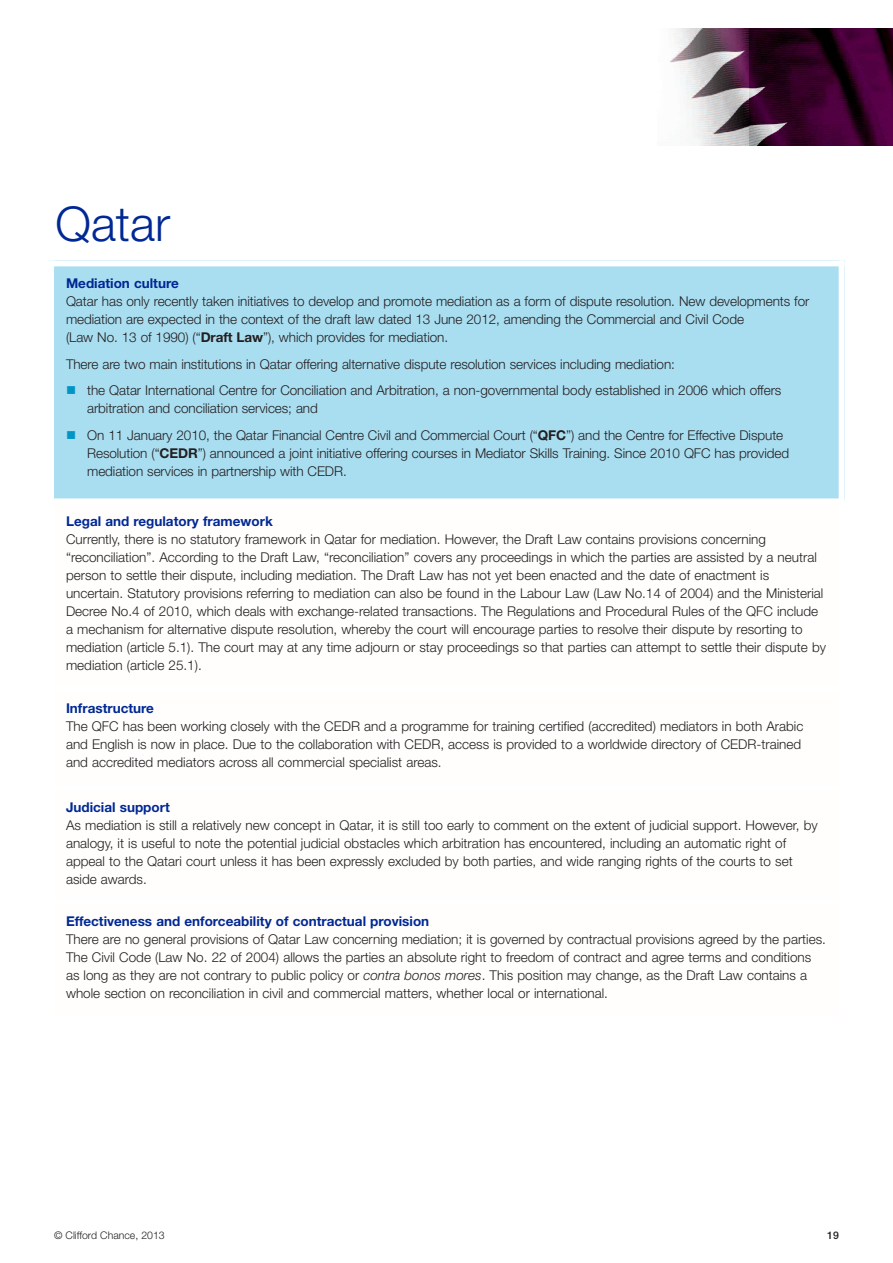
<style>
.page{position:relative;width:893px;height:1263px;background:#fff}
.page>*{position:absolute;margin:0;border:0;box-sizing:border-box;transform-origin:0 0}
.t1{font:300 48px "Helvetica Neue LT";color:#002894}
.t2{font:300 13.5px/18px "Helvetica Neue LT";color:#231f20}
.t3{font:700 13.5px "Helvetica Neue LT";color:#002894}
.t4{font:300 10.5px "Helvetica Neue LT";color:#231f20}
.t5{font:500 10.5px "Helvetica Neue LT";color:#231f20}
.s1{font-weight:700}
.s2{color:#0095c4}
.s3{font-style:italic}
</style>
<div class="page">
<div style="left:48px;top:260px;width:797px;height:241px;background:#a9ddf0"></div>
<div style="left:48px;top:260px;width:6px;height:762px;background:#fff"></div>
<div style="left:839px;top:260px;width:6px;height:762px;background:#fff"></div>
<div style="left:48px;top:260px;width:797px;height:6px;background:#fff"></div>
<div style="left:48px;top:498px;width:797px;height:6px;background:#fff"></div>
<img style="left:748px;top:28px;width:145px;height:118px">
<img style="left:670px;top:28px;width:78px;height:118px">
<h1 class="t1" style="left:55px;top:207px;width:116px">Qatar</h1>
<p class="t3" style="left:66px;top:278px;width:114px">Mediation culture</p>
<p class="t2" style="left:66px;top:293px;width:745px">Qatar has only recently taken initiatives to develop and promote mediation as a form of dispute resolution. New developments for mediation are expected in the context of the draft law dated 13 June 2012, amending the Commercial and Civil Code<br>(Law No. 13 of 1990) (“<span class="s1">Draft Law</span>”), which provides for mediation.</p>
<p class="t2" style="left:66px;top:356px;width:610px">There are two main institutions in Qatar offering alternative dispute resolution services including mediation:</p>
<p class="t2" style="left:87px;top:382px;width:696px;text-indent:-21px"><span class="s2">■</span> the Qatar International Centre for Conciliation and Arbitration, a non-governmental body established in 2006 which offers arbitration and conciliation services; and</p>
<p class="t2" style="left:87px;top:427px;width:703px;text-indent:-21px"><span class="s2">■</span> On 11 January 2010, the Qatar Financial Centre Civil and Commercial Court (“<span class="s1">QFC</span>”) and the Centre for Effective Dispute<br>Resolution (“<span class="s1">CEDR</span>”) announced a joint initiative offering courses in Mediator Skills Training. Since 2010 QFC has provided mediation services in partnership with CEDR.</p>
<p class="t3" style="left:66px;top:516px;width:208px">Legal and regulatory framework</p>
<p class="t2" style="left:66px;top:531px;width:761px">Currently, there is no statutory framework in Qatar for mediation. However, the Draft Law contains provisions concerning “reconciliation”. According to the Draft Law, “reconciliation” covers any proceedings in which the parties are assisted by a neutral person to settle their dispute, including mediation. The Draft Law has not yet been enacted and the date of enactment is uncertain. Statutory provisions referring to mediation can also be found in the Labour Law (Law No.14 of 2004) and the Ministerial Decree No.4 of 2010, which deals with exchange-related transactions. The Regulations and Procedural Rules of the QFC include a mechanism for alternative dispute resolution, whereby the court will encourage parties to resolve their dispute by resorting to mediation (article 5.1). The court may at any time adjourn or stay proceedings so that parties can attempt to settle their dispute by mediation (article 25.1).</p>
<p class="t3" style="left:66px;top:704px;width:89px">Infrastructure</p>
<p class="t2" style="left:66px;top:719px;width:739px">The QFC has been working closely with the CEDR and a programme for training certified (accredited) mediators in both Arabic and English is now in place. Due to the collaboration with CEDR, access is provided to a worldwide directory of CEDR-trained and accredited mediators across all commercial specialist areas.</p>
<p class="t3" style="left:66px;top:802px;width:105px">Judicial support</p>
<p class="t2" style="left:66px;top:818px;width:753px">As mediation is still a relatively new concept in Qatar, it is still too early to comment on the extent of judicial support. However, by analogy, it is useful to note the potential judicial obstacles which arbitration has encountered, including an automatic right of appeal to the Qatari court unless it has been expressly excluded by both parties, and wide ranging rights of the courts to set aside awards.</p>
<p class="t3" style="left:66px;top:916px;width:365px">Effectiveness and enforceability of contractual provision</p>
<p class="t2" style="left:66px;top:931px;width:761px">There are no general provisions of Qatar Law concerning mediation; it is governed by contractual provisions agreed by the parties.<br>The Civil Code (Law No. 22 of 2004) allows the parties an absolute right to freedom of contract and agree terms and conditions as long as they are not contrary to public policy or <span class="s3">contra bonos mores</span>. This position may change, as the Draft Law contains a whole section on reconciliation in civil and commercial matters, whether local or international.</p>
<p class="t4" style="left:54px;top:1231px;width:112px">© Clifford Chance, 2013</p>
<p class="t5" style="left:827px;top:1231px;width:13px">19</p>
</div>
